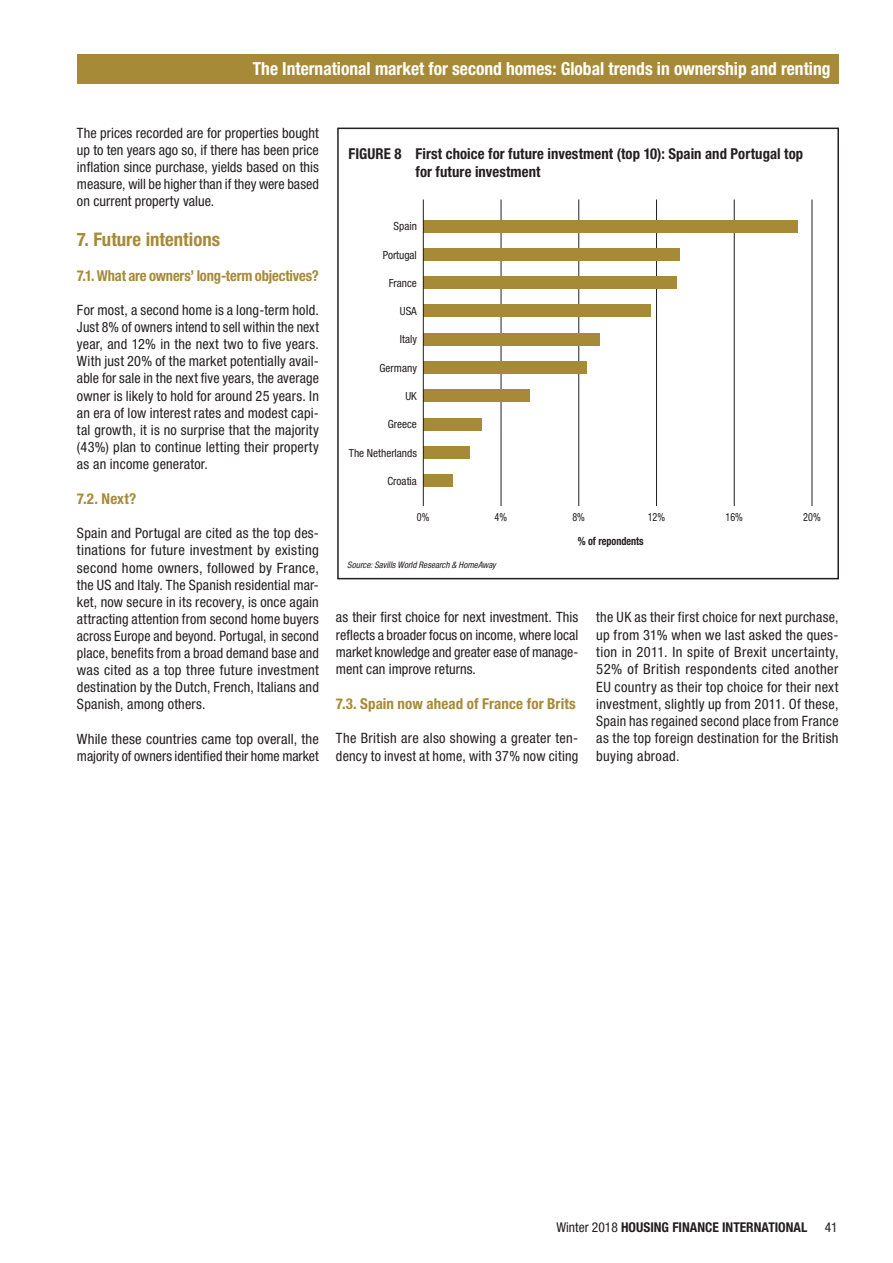
<style>
.page{position:relative;width:893px;height:1263px;background:#fff}
.page>*{position:absolute;margin:0;border:0;box-sizing:border-box;transform-origin:0 0}
.t1{font:700 condensed 18.75px "Helvetica Neue LT Std";color:#a78a37}
.t2{font:700 condensed 18px "Helvetica Neue LT Std";color:#fff}
.t3{font:700 condensed 15px/18px "Helvetica Neue LT Std";letter-spacing:.005em;color:#231f20}
.t4{font:700 condensed 15px "Helvetica Neue LT Std";color:#a78a37}
.t5{font:condensed 14.25px/17.1px "Helvetica Neue LT Std";letter-spacing:.01em;color:#231f20;text-align:justify}
.t6{font:700 condensed 13.5px "Helvetica Neue LT Std";color:#231f20}
.t7{font:condensed 13.5px "Helvetica Neue LT Std";color:#231f20}
.t8{font:condensed 11.25px "Helvetica Neue LT Std";color:#231f20}
.t9{font:condensed 11.25px "Helvetica Neue LT Std";color:#231f20;scale:.9 1}
.t10{font:700 condensed 11.25px "Helvetica Neue LT Std";color:#231f20;scale:.9 1}
.t11{font:italic condensed 9px "Helvetica Neue LT Std";color:#231f20}
.s1{font-weight:400}
</style>
<div class="page">
<div style="left:77px;top:54px;width:761px;height:30px;background:#a78a37"></div>
<div style="left:337px;top:128px;width:502px;height:451px;border:2px solid #231f20"></div>
<hr style="left:812px;top:200px;width:1px;height:306px;background:#231f20">
<hr style="left:734px;top:200px;width:1px;height:306px;background:#231f20">
<hr style="left:656px;top:200px;width:1px;height:306px;background:#231f20">
<hr style="left:578px;top:200px;width:1px;height:306px;background:#231f20">
<hr style="left:501px;top:200px;width:1px;height:306px;background:#231f20">
<div style="left:423px;top:220px;width:375px;height:12px;background:#a78a37"></div>
<div style="left:423px;top:248px;width:256px;height:13px;background:#a78a37"></div>
<div style="left:423px;top:276px;width:254px;height:13px;background:#a78a37"></div>
<div style="left:423px;top:305px;width:228px;height:12px;background:#a78a37"></div>
<div style="left:423px;top:333px;width:177px;height:13px;background:#a78a37"></div>
<div style="left:423px;top:361px;width:164px;height:13px;background:#a78a37"></div>
<div style="left:423px;top:389px;width:106px;height:13px;background:#a78a37"></div>
<div style="left:423px;top:418px;width:59px;height:13px;background:#a78a37"></div>
<div style="left:423px;top:446px;width:47px;height:13px;background:#a78a37"></div>
<div style="left:423px;top:474px;width:30px;height:13px;background:#a78a37"></div>
<hr style="left:423px;top:200px;width:1px;height:306px;background:#231f20">
<p class="t2" style="left:253px;top:58px;width:579px">The International market for second homes: Global trends in ownership and renting</p>
<p class="t5" style="left:77px;top:124px;width:243px">The prices recorded are for properties bought up to ten years ago so, if there has been price inflation since purchase, yields based on this measure, will be higher than if they were based on current property value.</p>
<h1 class="t1" style="left:77px;top:228px;width:145px">7. Future intentions</h1>
<p class="t4" style="left:77px;top:266px;width:243px">7.1. What are owners’ long-term objectives?</p>
<p class="t5" style="left:77px;top:301px;width:243px">For most, a second home is a long-term hold.<br>Just 8% of owners intend to sell within the next year, and 12% in the next two to five years.<br>With just 20% of the market potentially avail&shy;able for sale in the next five years, the average owner is likely to hold for around 25 years. In an era of low interest rates and modest capi&shy;tal growth, it is no surprise that the majority (43%) plan to continue letting their property as an income generator.</p>
<p class="t4" style="left:77px;top:490px;width:61px">7.2. Next?</p>
<p class="t5" style="left:77px;top:525px;width:243px">Spain and Portugal are cited as the top des&shy;tinations for future investment by existing second home owners, followed by France, the US and Italy. The Spanish residential mar&shy;ket, now secure in its recovery, is once again attracting attention from second home buyers across Europe and beyond. Portugal, in second place, benefits from a broad demand base and was cited as a top three future investment destination by the Dutch, French, Italians and Spanish, among others.</p>
<p class="t5" style="left:77px;top:730px;width:243px">While these countries came top overall, the majority of owners identified their home market</p>
<p class="t3" style="left:416px;top:145px;width:389px;text-indent:-67px">FIGURE 8 First choice for future investment (top 10): Spain and Portugal top for future investment</p>
<p class="t8" style="left:394px;top:220px;width:25px">Spain</p>
<p class="t8" style="left:383px;top:248px;width:36px">Portugal</p>
<p class="t8" style="left:389px;top:276px;width:30px">France</p>
<p class="t8" style="left:400px;top:305px;width:19px">USA</p>
<p class="t8" style="left:400px;top:333px;width:19px">Italy</p>
<p class="t8" style="left:380px;top:361px;width:39px">Germany</p>
<p class="t8" style="left:405px;top:390px;width:13px">UK</p>
<p class="t8" style="left:388px;top:418px;width:31px">Greece</p>
<p class="t8" style="left:349px;top:446px;width:70px">The Netherlands</p>
<p class="t8" style="left:387px;top:474px;width:31px">Croatia</p>
<p class="t9" style="left:417px;top:510px;width:15px">0%</p>
<p class="t9" style="left:495px;top:510px;width:15px">4%</p>
<p class="t9" style="left:572px;top:510px;width:15px">8%</p>
<p class="t10" style="left:578px;top:534px;width:75px">% of repondents</p>
<p class="t9" style="left:648px;top:510px;width:21px">12%</p>
<p class="t9" style="left:725px;top:510px;width:21px">16%</p>
<p class="t9" style="left:803px;top:510px;width:21px">20%</p>
<p class="t11" style="left:347px;top:559px;width:150px">Source: Savills World Research &amp; HomeAway</p>
<p class="t5" style="left:336px;top:609px;width:244px">as their first choice for next investment. This reflects a broader focus on income, where local market knowledge and greater ease of manage&shy;ment can improve returns.</p>
<p class="t4" style="left:336px;top:695px;width:241px">7.3. Spain now ahead of France for Brits</p>
<p class="t5" style="left:336px;top:730px;width:244px">The British are also showing a greater ten&shy;dency to invest at home, with 37% now citing</p>
<p class="t5" style="left:596px;top:609px;width:244px">the UK as their first choice for next purchase, up from 31% when we last asked the ques&shy;tion in 2011. In spite of Brexit uncertainty, 52% of British respondents cited another EU country as their top choice for their next investment, slightly up from 2011. Of these, Spain has regained second place from France as the top foreign destination for the British buying abroad.</p>
<p class="t6" style="left:556px;top:1219px;width:252px"><span class="s1">Winter 2018</span> HOUSING FINANCE INTERNATIONAL</p>
<p class="t7" style="left:825px;top:1219px;width:14px">41</p>
</div>
